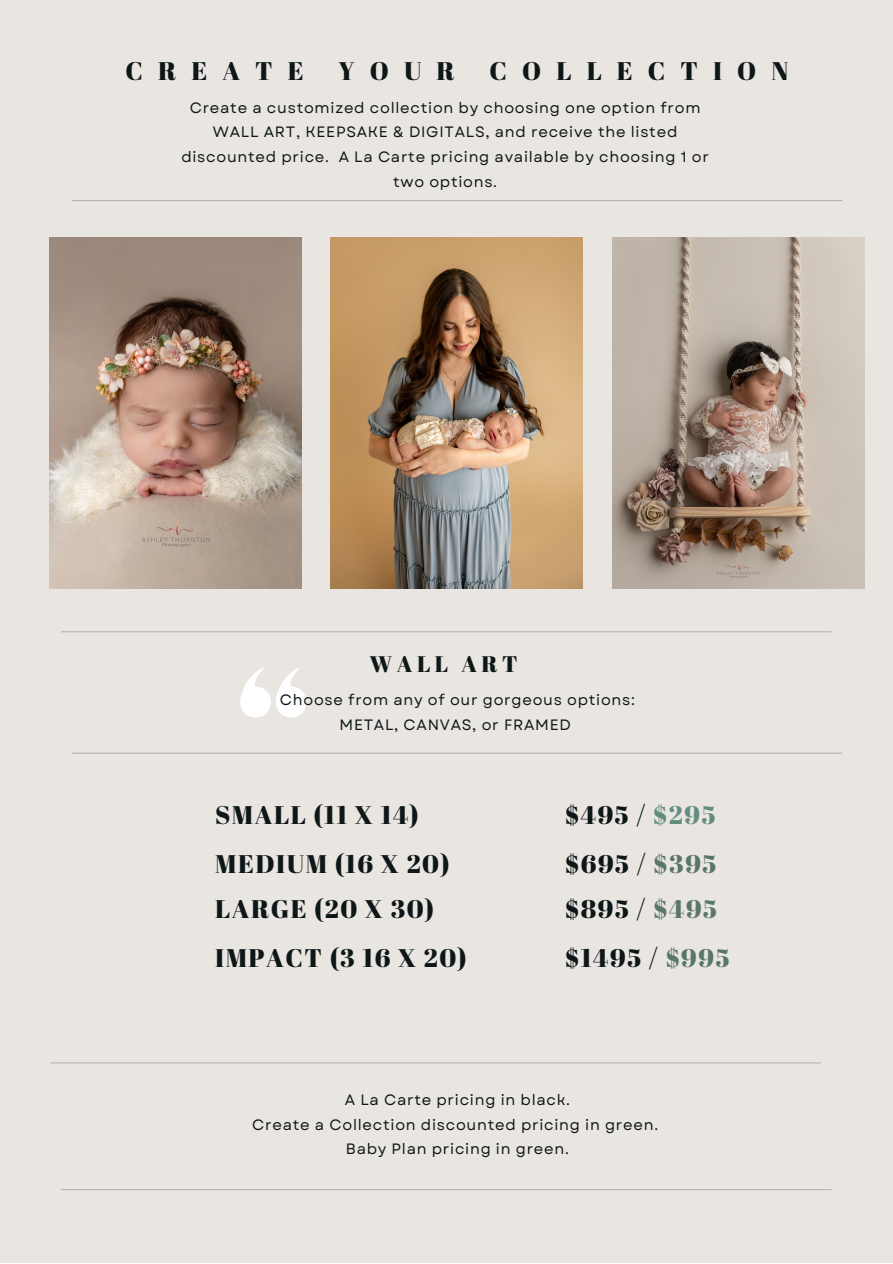
<style>
.page{position:relative;width:893px;height:1264px;background:#fff}
.page>*{position:absolute;margin:0;border:0;box-sizing:border-box;transform-origin:0 0}
.t1{font:25.5px "Abril Fatface";letter-spacing:.06em;color:#0e1718}
.t2{font:25.5px "Abril Fatface";letter-spacing:.59em;color:#0e1718}
.t3{font:22.5px "Abril Fatface";letter-spacing:.2em;color:#0e1718}
.t4{font:15px/24.8px "Garet";letter-spacing:.05em;color:#0e1718;text-align:center}
.s1{color:#638c80}
.s2{color:#59766c}
</style>
<div class="page">
<div style="left:0;top:0;width:892px;height:1262px;background:#e9e5e1"></div>
<svg style="left:240px;top:668px;width:66px;height:49px"></svg>
<hr style="left:72px;top:200px;width:770px;height:1px;background:#bbb3ad">
<img style="left:49px;top:237px;width:252px;height:351px">
<img style="left:612px;top:237px;width:252px;height:351px">
<img style="left:331px;top:237px;width:251px;height:351px">
<hr style="left:61px;top:631px;width:770px;height:1px;background:#bbb3ad">
<hr style="left:72px;top:752px;width:770px;height:1px;background:#bbb3ad">
<hr style="left:61px;top:1188px;width:770px;height:2px;background:#bbb3ad">
<hr style="left:50px;top:1062px;width:770px;height:1px;background:#bbb3ad">
<p class="t1" style="left:125px;top:53px;width:180px">CREATE</p>
<p class="t1" style="left:338px;top:53px;width:118px">YOUR</p>
<p class="t2" style="left:489px;top:53px;width:300px">COLLECTION</p>
<p class="t4" style="left:181px;top:95px;width:529px">Create a customized collection by choosing one option from WALL ART, KEEPSAKE &amp; DIGITALS, and receive the listed discounted price. A La Carte pricing available by choosing 1 or two options.</p>
<p class="t3" style="left:369px;top:647px;width:149px">WALL ART</p>
<p class="t4" style="left:280px;top:687px;width:356px">Choose from any of our gorgeous options:</p>
<p class="t4" style="left:339px;top:712px;width:233px">METAL, CANVAS, or FRAMED</p>
<p class="t1" style="left:215px;top:796px;width:205px">SMALL (11 X 14)</p>
<p class="t1" style="left:215px;top:845px;width:236px">MEDIUM (16 X 20)</p>
<p class="t1" style="left:215px;top:891px;width:221px">LARGE (20 X 30)</p>
<p class="t1" style="left:215px;top:940px;width:253px">IMPACT (3 16 X 20)</p>
<p class="t1" style="left:565px;top:796px;width:152px">$495 / <span class="s1">$295</span></p>
<p class="t1" style="left:565px;top:845px;width:153px">$695 / <span class="s2">$395</span></p>
<p class="t1" style="left:565px;top:891px;width:153px">$895 / <span class="s2">$495</span></p>
<p class="t1" style="left:565px;top:940px;width:166px">$1495 / <span class="s2">$995</span></p>
<p class="t4" style="left:345px;top:1087px;width:227px">A La Carte pricing in black.</p>
<p class="t4" style="left:252px;top:1112px;width:407px">Create a Collection discounted pricing in green.</p>
<p class="t4" style="left:346px;top:1136px;width:225px">Baby Plan pricing in green.</p>
</div>
